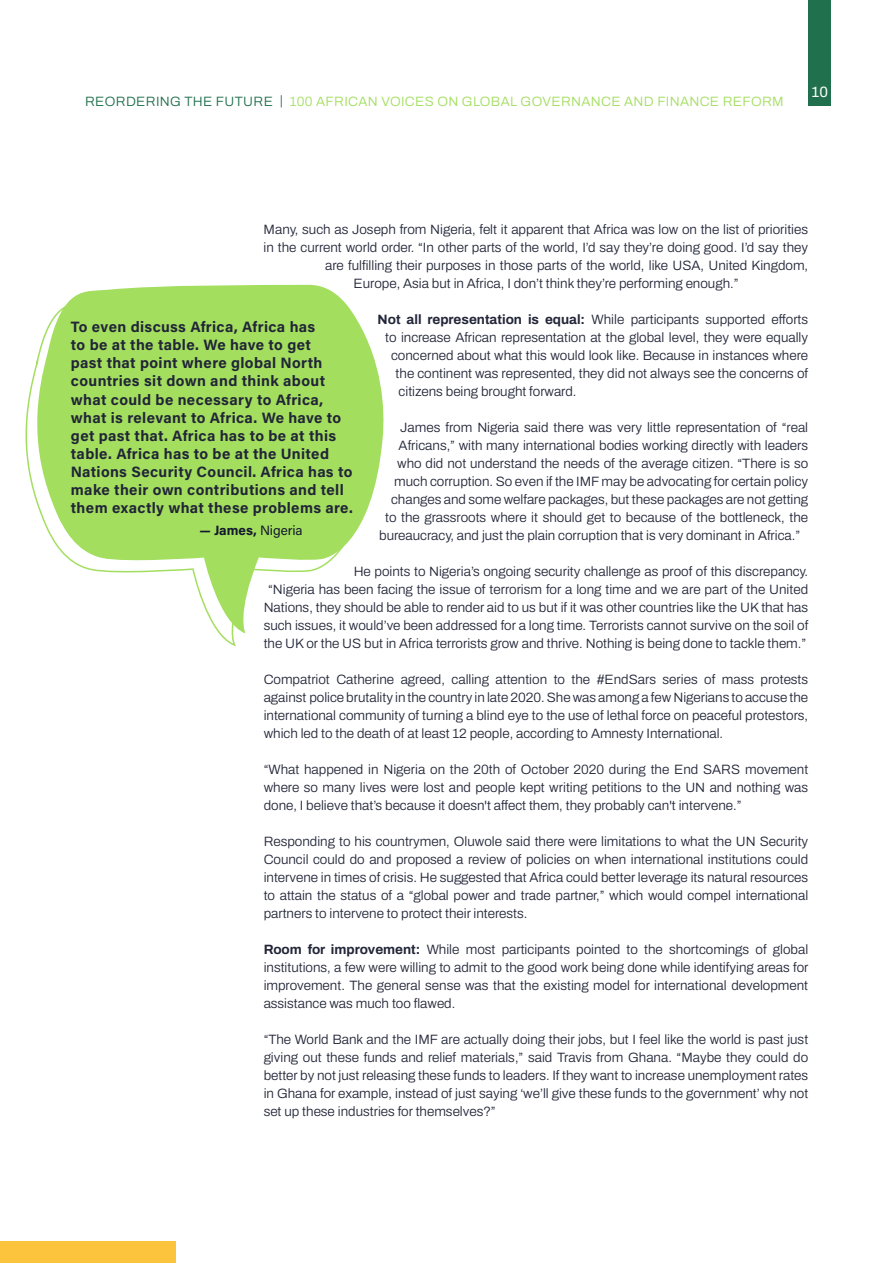
<style>
.page{position:relative;width:893px;height:1263px;background:#fff}
.page>*{position:absolute;margin:0;border:0;box-sizing:border-box;transform-origin:0 0}
.t1{font:700 15px/18px "Acumin Pro";letter-spacing:.025em;color:#212537}
.t2{font:15px "Archivo";color:#fff}
.t3{font:300 13.5px/18px "Archivo";color:#212537;text-align:justify}
.t4{font:300 13.5px "Archivo";letter-spacing:.025em;color:#a3de5f}
.t5{font:700 13.5px "Acumin Pro";color:#14172e}
.s1{color:#20704d}
.s2{font-weight:700}
.s3{font-weight:400}
</style>
<div class="page">
<div style="left:809px;top:0;width:22px;height:106px;background:#20704d"></div>
<div style="left:0;top:1242px;width:175px;height:21px;background:#fcc43c"></div>
<svg style="left:77px;top:284px;width:307px;height:197px;fill:#a3de5f"></svg>
<svg style="left:25px;top:295px;width:351px;height:352px"></svg>
<p class="t4" style="left:85px;top:92px;width:700px"><span class="s1">REORDERING THE FUTURE |</span> 100 AFRICAN VOICES ON GLOBAL GOVERNANCE AND FINANCE REFORM</p>
<p class="t2" style="left:812px;top:81px;width:18px">10</p>
<p class="t3" style="left:264px;top:220px;width:546px">Many, such as Joseph from Nigeria, felt it apparent that Africa was low on the list of priorities</p>
<p class="t3" style="left:264px;top:238px;width:546px">in the current world order. “In other parts of the world, I’d say they’re doing good. I’d say they</p>
<p class="t3" style="left:325px;top:256px;width:485px">are fulfilling their purposes in those parts of the world, like USA, United Kingdom,</p>
<p class="t3" style="left:354px;top:274px;width:386px">Europe, Asia but in Africa, I don’t think they’re performing enough.”</p>
<p class="t3" style="left:378px;top:310px;width:432px"><span class="s2">Not all representation is equal:</span> While participants supported efforts</p>
<p class="t3" style="left:385px;top:328px;width:424px">to increase African representation at the global level, they were equally</p>
<p class="t3" style="left:391px;top:346px;width:419px">concerned about what this would look like. Because in instances where</p>
<p class="t3" style="left:396px;top:364px;width:414px">the continent was represented, they did not always see the concerns of</p>
<p class="t3" style="left:399px;top:382px;width:179px">citizens being brought forward.</p>
<p class="t3" style="left:400px;top:418px;width:410px">James from Nigeria said there was very little representation of “real</p>
<p class="t3" style="left:399px;top:436px;width:411px">Africans,” with many international bodies working directly with leaders</p>
<p class="t3" style="left:397px;top:454px;width:413px">who did not understand the needs of the average citizen. “There is so</p>
<p class="t3" style="left:394px;top:472px;width:415px">much corruption. So even if the IMF may be advocating for certain policy</p>
<p class="t3" style="left:391px;top:490px;width:419px">changes and some welfare packages, but these packages are not getting</p>
<p class="t3" style="left:385px;top:508px;width:424px">to the grassroots where it should get to because of the bottleneck, the</p>
<p class="t3" style="left:379px;top:526px;width:423px">bureaucracy, and just the plain corruption that is very dominant in Africa.”</p>
<p class="t3" style="left:264px;top:562px;width:546px;text-align:right">He points to Nigeria’s ongoing security challenge as proof of this discrepancy.<br>“Nigeria has been facing the issue of terrorism for a long time and we are part of the United Nations, they should be able to render aid to us but if it was other countries like the UK that has such issues, it would’ve been addressed for a long time. Terrorists cannot survive on the soil of the UK or the US but in Africa terrorists grow and thrive. Nothing is being done to tackle them.”</p>
<p class="t3" style="left:264px;top:670px;width:546px">Compatriot Catherine agreed, calling attention to the #EndSars series of mass protests against police brutality in the country in late 2020. She was among a few Nigerians to accuse the international community of turning a blind eye to the use of lethal force on peaceful protestors, which led to the death of at least 12 people, according to Amnesty International.</p>
<p class="t3" style="left:264px;top:760px;width:546px">“What happened in Nigeria on the 20th of October 2020 during the End SARS movement where so many lives were lost and people kept writing petitions to the UN and nothing was done, I believe that’s because it doesn't affect them, they probably can't intervene.”</p>
<p class="t3" style="left:264px;top:832px;width:546px">Responding to his countrymen, Oluwole said there were limitations to what the UN Security Council could do and proposed a review of policies on when international institutions could intervene in times of crisis. He suggested that Africa could better leverage its natural resources to attain the status of a “global power and trade partner,” which would compel international partners to intervene to protect their interests.</p>
<p class="t3" style="left:264px;top:940px;width:546px"><span class="s2">Room for improvement:</span> While most participants pointed to the shortcomings of global institutions, a few were willing to admit to the good work being done while identifying areas for improvement. The general sense was that the existing model for international development assistance was much too flawed.</p>
<p class="t3" style="left:264px;top:1030px;width:546px">“The World Bank and the IMF are actually doing their jobs, but I feel like the world is past just giving out these funds and relief materials,” said Travis from Ghana. “Maybe they could do better by not just releasing these funds to leaders. If they want to increase unemployment rates in Ghana for example, instead of just saying ‘we’ll give these funds to the government’ why not set up these industries for themselves?”</p>
<p class="t1" style="left:71px;top:318px;width:284px">To even discuss Africa, Africa has<br>to be at the table. We have to get<br>past that point where global North countries sit down and think about what could be necessary to Africa, what is relevant to Africa. We have to get past that. Africa has to be at this table. Africa has to be at the United Nations Security Council. Africa has to make their own contributions and tell them exactly what these problems are.</p>
<p class="t5" style="left:199px;top:521px;width:105px">― James, <span class="s3">Nigeria</span></p>
</div>
